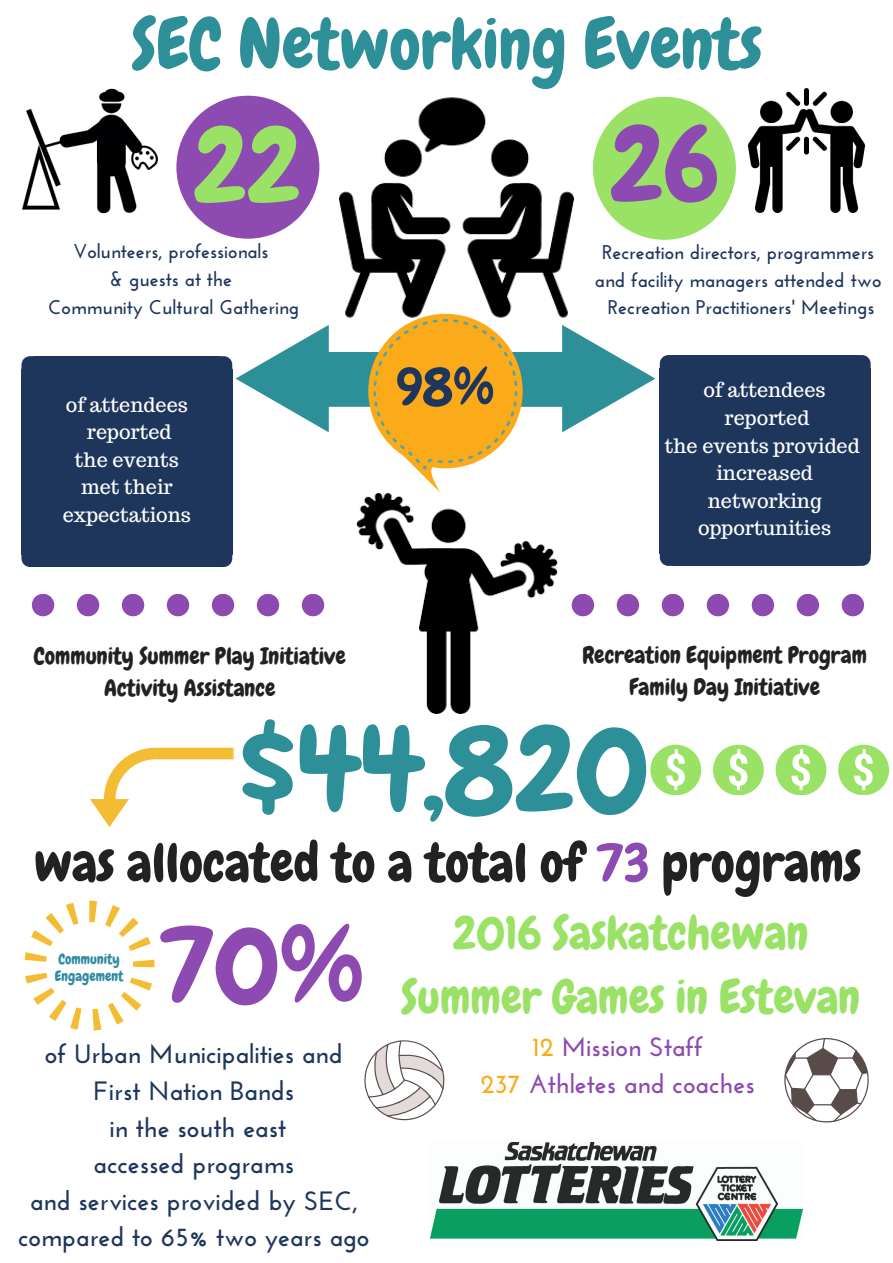
<style>
.page{position:relative;width:893px;height:1263px;background:#fff}
.page>*{position:absolute;margin:0;border:0;box-sizing:border-box;transform-origin:0 0}
.t1{font:119.18px "Chewy";color:#2d8f98}
.t2{font:105.98px "Chewy";color:#8d4ab1}
.t3{font:105.98px "Chewy";color:#99e265}
.t4{font:69.53px "Chewy";color:#2d8f98}
.t5{font:52.95px "Chewy";color:#222}
.t6{font:51.53px "Chewy";color:#1e365c}
.t7{font:46.35px/64.7px "Chewy";color:#99e265;text-align:center}
.t8{font:700 26.47px/36.6px "Josefin Sans";color:#1e365c;text-align:center}
.t9{font:700 26.47px/36.6px "Josefin Sans";color:#8d4ab1;text-align:center}
.t10{font:23.17px/32.1px "Chewy";color:#222;text-align:center}
.t11{font:700 19.88px/27.6px "Josefin Sans";color:#1e365c;text-align:center}
.t12{font:19.88px/27.6px "Trocchi";color:#fff;text-align:center}
.t13{font:14.17px/16.9px "Chewy";color:#318ba2}
.s1{color:#8d4ab1}
.s2{color:#fbaa19}
</style>
<div class="page">
<svg style="left:176px;top:96px;width:143px;height:143px"></svg>
<img style="left:340px;top:97px;width:234px;height:217px">
<img style="left:747px;top:89px;width:119px;height:124px">
<img style="left:22px;top:88px;width:135px;height:126px">
<div style="left:257px;top:594px;width:22px;height:22px;background:#8d4ab1;border-radius:50%"></div>
<div style="left:302px;top:594px;width:22px;height:22px;background:#8d4ab1;border-radius:50%"></div>
<div style="left:212px;top:594px;width:22px;height:22px;background:#8d4ab1;border-radius:50%"></div>
<svg style="left:32px;top:594px;width:22px;height:22px"></svg>
<div style="left:77px;top:594px;width:22px;height:22px;background:#8d4ab1;border-radius:50%"></div>
<div style="left:122px;top:594px;width:22px;height:22px;background:#8d4ab1;border-radius:50%"></div>
<div style="left:167px;top:594px;width:22px;height:22px;background:#8d4ab1;border-radius:50%"></div>
<div style="left:707px;top:594px;width:22px;height:22px;background:#8d4ab1;border-radius:50%"></div>
<div style="left:752px;top:594px;width:22px;height:22px;background:#8d4ab1;border-radius:50%"></div>
<div style="left:797px;top:594px;width:22px;height:22px;background:#8d4ab1;border-radius:50%"></div>
<div style="left:842px;top:594px;width:22px;height:22px;background:#8d4ab1;border-radius:50%"></div>
<div style="left:662px;top:594px;width:22px;height:22px;background:#8d4ab1;border-radius:50%"></div>
<div style="left:572px;top:594px;width:22px;height:22px;background:#8d4ab1;border-radius:50%"></div>
<div style="left:617px;top:594px;width:22px;height:22px;background:#8d4ab1;border-radius:50%"></div>
<img style="left:356px;top:493px;width:202px;height:221px">
<div style="left:219px;top:370px;width:13px;height:185px;background:#1e365c"></div>
<div style="left:34px;top:370px;width:186px;height:185px;background:#1e365c"></div>
<div style="left:34px;top:356px;width:186px;height:14px;background:#1e365c"></div>
<svg style="left:21px;top:356px;width:13px;height:14px"></svg>
<div style="left:21px;top:370px;width:14px;height:185px;background:#1e365c"></div>
<div style="left:34px;top:555px;width:186px;height:12px;background:#1e365c"></div>
<svg style="left:21px;top:555px;width:13px;height:12px"></svg>
<svg style="left:220px;top:555px;width:12px;height:12px"></svg>
<svg style="left:593px;top:97px;width:143px;height:143px"></svg>
<svg style="left:858px;top:355px;width:13px;height:14px"></svg>
<div style="left:857px;top:369px;width:14px;height:185px;background:#1e365c"></div>
<div style="left:672px;top:369px;width:186px;height:185px;background:#1e365c"></div>
<div style="left:672px;top:355px;width:186px;height:14px;background:#1e365c"></div>
<svg style="left:220px;top:314px;width:452px;height:179px"></svg>
<div style="left:660px;top:369px;width:13px;height:185px;background:#1e365c"></div>
<div style="left:672px;top:554px;width:186px;height:12px;background:#1e365c"></div>
<svg style="left:660px;top:554px;width:12px;height:12px"></svg>
<svg style="left:858px;top:554px;width:13px;height:12px"></svg>
<svg style="left:650px;top:745px;width:51px;height:50px"></svg>
<svg style="left:713px;top:745px;width:51px;height:50px"></svg>
<svg style="left:776px;top:745px;width:50px;height:50px"></svg>
<svg style="left:838px;top:745px;width:51px;height:50px"></svg>
<svg style="left:90px;top:748px;width:144px;height:79px"></svg>
<svg style="left:25px;top:901px;width:129px;height:129px"></svg>
<svg style="left:784px;top:1038px;width:85px;height:84px"></svg>
<svg style="left:364px;top:1040px;width:80px;height:80px"></svg>
<img style="left:430px;top:1143px;width:372px;height:97px">
<h3 class="t4" style="left:132px;top:0;width:632px">SEC Networking Events</h3>
<h2 class="t3" style="left:193px;top:98px;width:109px">22</h2>
<p class="t11" style="left:48px;top:240px;width:252px">Volunteers, professionals<br>&amp; guests at the<br>Community Cultural Gathering</p>
<p class="t12" style="left:63px;top:390px;width:130px">of attendees reported<br>the events met their expectations</p>
<h3 class="t6" style="left:396px;top:354px;width:100px">98%</h3>
<h2 class="t2" style="left:610px;top:97px;width:111px">26</h2>
<p class="t11" style="left:595px;top:240px;width:288px">Recreation directors, programmers and facility managers attended two<br>Recreation Practitioners' Meetings</p>
<p class="t12" style="left:665px;top:376px;width:196px">of attendees reported<br>the events provided increased networking opportunities</p>
<p class="t10" style="left:34px;top:640px;width:313px">Community Summer Play Initiative<br>Activity Assistance</p>
<p class="t10" style="left:582px;top:639px;width:286px">Recreation Equipment Program<br>Family Day Initiative</p>
<h1 class="t1" style="left:239px;top:694px;width:411px">$44,820</h1>
<h3 class="t5" style="left:34px;top:829px;width:829px">was allocated to a total of <span class="s1">73</span> programs</h3>
<h2 class="t2" style="left:159px;top:898px;width:208px">70%</h2>
<h3 class="t8" style="left:18px;top:1038px;width:353px">of Urban Municipalities and<br>First Nation Bands<br>in the south east<br>accessed programs<br>and services provided by SEC, compared to 65% two years ago</h3>
<p class="t13" style="left:55px;top:950px;width:70px">Community<br>Engagement</p>
<h3 class="t7" style="left:401px;top:900px;width:461px">2016 Saskatchewan<br>Summer Games in Estevan</h3>
<h3 class="t9" style="left:481px;top:1031px;width:276px"><span class="s2">12</span> Mission Staff<br><span class="s2">237</span> Athletes and coaches</h3>
</div>
